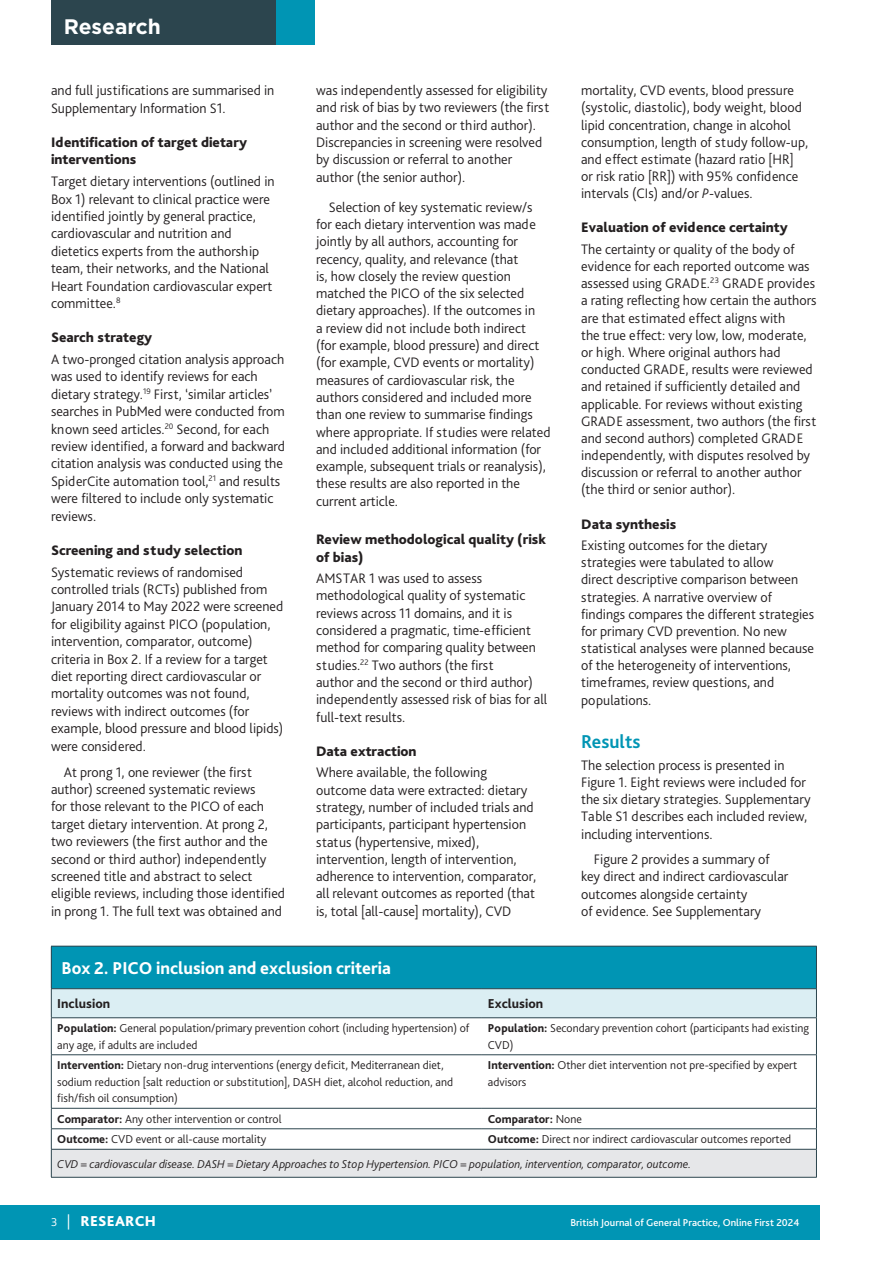
<style>
.page{position:relative;width:893px;height:1263px;background:#fff}
.page>*{position:absolute;margin:0;border:0;box-sizing:border-box;transform-origin:0 0}
.t1{font:700 21px "Gotham";color:#fff}
.t2{font:700 19.5px "Bliss Pro";color:#0095b4}
.t3{font:800 18px "Bliss Pro";color:#fff}
.t4{font:800 15px "Bliss Pro";letter-spacing:.015em;color:#fff}
.t5{font:300 14.4px/17.2px "Bliss Pro";color:#231f20}
.t6{font:800 14.4px/17.4px "Bliss Pro";color:#231f20}
.t7{font:800 13.5px "Bliss Pro";color:#231f20}
.t8{font:300 12px/16.5px "Bliss Pro";color:#231f20}
.t9{font:italic 300 12px/24.3px "Bliss Pro";color:#231f20}
.t10{font:800 12px "Bliss Pro";color:#231f20}
.t11{font:500 10.5px "Bliss Pro";color:#fff}
.s1{font-style:italic}
.s2{font-weight:800}
.s3{font-weight:300}
.s4{font-weight:800;font-style:normal}
.s5{font-style:normal}
.s6{font-weight:300;font-size:12px}
</style>
<div class="page">
<div style="left:51px;top:0;width:225px;height:45px;background:#2c454e"></div>
<div style="left:276px;top:0;width:39px;height:45px;background:#0095b4"></div>
<div style="left:0;top:1205px;width:819px;height:34px;background:#0095b4"></div>
<div style="left:51px;top:946px;width:765px;height:43px;background:#0095b4"></div>
<div style="left:51px;top:1149px;width:765px;height:28px;background:#e6e7e9"></div>
<hr style="left:51px;top:946px;width:431px;height:1px;background:#2c454e">
<hr style="left:51px;top:946px;width:1px;height:42px;background:#2c454e">
<hr style="left:482px;top:946px;width:335px;height:1px;background:#2c454e">
<hr style="left:816px;top:946px;width:1px;height:42px;background:#2c454e">
<div style="left:51px;top:989px;width:766px;height:28px;background:#dbeef3"></div>
<hr style="left:51px;top:1018px;width:1px;height:36px;background:#2c454e">
<hr style="left:816px;top:1018px;width:1px;height:36px;background:#2c454e">
<hr style="left:51px;top:1055px;width:1px;height:53px;background:#2c454e">
<hr style="left:816px;top:1055px;width:1px;height:53px;background:#2c454e">
<svg style="left:51px;top:1109px;width:1px;height:68px"></svg>
<svg style="left:816px;top:1109px;width:1px;height:68px"></svg>
<hr style="left:51px;top:1177px;width:431px;height:1px;background:#2c454e">
<hr style="left:482px;top:1177px;width:335px;height:1px;background:#2c454e">
<hr style="left:51px;top:988px;width:431px;height:1px;background:#2c454e">
<hr style="left:482px;top:988px;width:335px;height:1px;background:#2c454e">
<hr style="left:51px;top:1017px;width:431px;height:1px;background:#2c454e">
<hr style="left:482px;top:1017px;width:335px;height:1px;background:#2c454e">
<hr style="left:51px;top:1054px;width:431px;height:1px;background:#2c454e">
<hr style="left:482px;top:1054px;width:335px;height:1px;background:#2c454e">
<hr style="left:51px;top:1108px;width:431px;height:1px;background:#2c454e">
<hr style="left:482px;top:1108px;width:335px;height:1px;background:#2c454e">
<hr style="left:51px;top:1128px;width:431px;height:1px;background:#2c454e">
<hr style="left:482px;top:1128px;width:335px;height:1px;background:#2c454e">
<hr style="left:51px;top:1149px;width:431px;height:1px;background:#2c454e">
<hr style="left:482px;top:1149px;width:335px;height:1px;background:#2c454e">
<h1 class="t1" style="left:64px;top:13px;width:99px">Research</h1>
<p class="t5" style="left:51px;top:81px;width:225px">and full justifications are summarised in<br>Supplementary Information S1.</p>
<p class="t6" style="left:51px;top:133px;width:197px">Identification of target dietary interventions</p>
<p class="t5" style="left:51px;top:172px;width:225px">Target dietary interventions (outlined in Box 1) relevant to clinical practice were identified jointly by general practice, cardiovascular and nutrition and dietetics experts from the authorship team, their networks, and the National Heart Foundation cardiovascular expert committee.<sup>8</sup></p>
<p class="t6" style="left:51px;top:328px;width:103px">Search strategy</p>
<p class="t5" style="left:51px;top:350px;width:236px">A two-pronged citation analysis approach was used to identify reviews for each dietary strategy.<sup>19</sup> First, ‘similar articles’ searches in PubMed were conducted from known seed articles.<sup>20</sup> Second, for each review identified, a forward and backward citation analysis was conducted using the SpiderCite automation tool,<sup>21</sup> and results were filtered to include only systematic reviews.</p>
<p class="t6" style="left:51px;top:541px;width:193px">Screening and study selection</p>
<p class="t5" style="left:51px;top:563px;width:234px">Systematic reviews of randomised controlled trials (RCTs) published from January 2014 to May 2022 were screened for eligibility against PICO (population, intervention, comparator, outcome) criteria in Box 2. If a review for a target diet reporting direct cardiovascular or mortality outcomes was not found, reviews with indirect outcomes (for example, blood pressure and blood lipids) were considered.</p>
<p class="t5" style="left:51px;top:763px;width:236px;text-indent:13px">At prong 1, one reviewer (the first author) screened systematic reviews<br>for those relevant to the PICO of each target dietary intervention. At prong 2, two reviewers (the first author and the second or third author) independently screened title and abstract to select eligible reviews, including those identified in prong 1. The full text was obtained and</p>
<p class="t5" style="left:316px;top:81px;width:235px">was independently assessed for eligibility and risk of bias by two reviewers (the first author and the second or third author).<br>Discrepancies in screening were resolved by discussion or referral to another author (the senior author).</p>
<p class="t5" style="left:316px;top:198px;width:236px;text-indent:13px">Selection of key systematic review/s for each dietary intervention was made jointly by all authors, accounting for recency, quality, and relevance (that<br>is, how closely the review question matched the PICO of the six selected dietary approaches). If the outcomes in<br>a review did not include both indirect<br>(for example, blood pressure) and direct (for example, CVD events or mortality) measures of cardiovascular risk, the authors considered and included more than one review to summarise findings where appropriate. If studies were related and included additional information (for example, subsequent trials or reanalysis), these results are also reported in the current article.</p>
<p class="t6" style="left:316px;top:531px;width:231px">Review methodological quality (risk of bias)</p>
<p class="t5" style="left:316px;top:569px;width:233px">AMSTAR 1 was used to assess methodological quality of systematic reviews across 11 domains, and it is considered a pragmatic, time-efficient method for comparing quality between studies.<sup>22</sup> Two authors (the first<br>author and the second or third author) independently assessed risk of bias for all full-text results.</p>
<p class="t6" style="left:316px;top:742px;width:102px">Data extraction</p>
<p class="t5" style="left:316px;top:764px;width:222px">Where available, the following outcome data were extracted: dietary strategy, number of included trials and participants, participant hypertension status (hypertensive, mixed), intervention, length of intervention, adherence to intervention, comparator, all relevant outcomes as reported (that is, total [all-cause] mortality), CVD</p>
<p class="t5" style="left:581px;top:82px;width:229px">mortality, CVD events, blood pressure (systolic, diastolic), body weight, blood lipid concentration, change in alcohol consumption, length of study follow-up, and effect estimate (hazard ratio [HR] or risk ratio [RR]) with 95% confidence intervals (CIs) and/or <span class="s1">P</span>-values.</p>
<p class="t6" style="left:581px;top:219px;width:208px">Evaluation of evidence certainty</p>
<p class="t5" style="left:581px;top:240px;width:237px">The certainty or quality of the body of evidence for each reported outcome was assessed using GRADE.<sup>23</sup> GRADE provides a rating reflecting how certain the authors are that estimated effect aligns with<br>the true effect: very low, low, moderate, or high. Where original authors had conducted GRADE, results were reviewed and retained if sufficiently detailed and applicable. For reviews without existing GRADE assessment, two authors (the first and second authors) completed GRADE independently, with disputes resolved by discussion or referral to another author (the third or senior author).</p>
<p class="t6" style="left:581px;top:515px;width:96px">Data synthesis</p>
<p class="t5" style="left:581px;top:536px;width:235px">Existing outcomes for the dietary strategies were tabulated to allow<br>direct descriptive comparison between strategies. A narrative overview of findings compares the different strategies for primary CVD prevention. No new statistical analyses were planned because of the heterogeneity of interventions, timeframes, review questions, and populations.</p>
<h2 class="t2" style="left:581px;top:730px;width:61px">Results</h2>
<p class="t5" style="left:581px;top:756px;width:231px">The selection process is presented in Figure 1. Eight reviews were included for the six dietary strategies. Supplementary Table S1 describes each included review, including interventions.</p>
<p class="t5" style="left:581px;top:850px;width:209px;text-indent:13px">Figure 2 provides a summary of key direct and indirect cardiovascular outcomes alongside certainty<br>of evidence. See Supplementary</p>
<p class="t3" style="left:62px;top:957px;width:331px">Box 2. PICO inclusion and exclusion criteria</p>
<p class="t7" style="left:57px;top:995px;width:54px">Inclusion</p>
<p class="t7" style="left:488px;top:995px;width:57px">Exclusion</p>
<p class="t8" style="left:57px;top:1020px;width:414px"><span class="s2">Population:</span> General population/primary prevention cohort (including hypertension) of any age, if adults are included</p>
<p class="t8" style="left:488px;top:1020px;width:323px"><span class="s2">Population:</span> Secondary prevention cohort (participants had existing<br>CVD)</p>
<p class="t8" style="left:57px;top:1057px;width:397px"><span class="s2">Intervention:</span> Dietary non-drug interventions (energy deficit, Mediterranean diet, sodium reduction [salt reduction or substitution], DASH diet, alcohol reduction, and fish/fish oil consumption)</p>
<p class="t8" style="left:488px;top:1057px;width:311px"><span class="s2">Intervention:</span> Other diet intervention not pre-specified by expert advisors</p>
<p class="t8" style="left:57px;top:1110px;width:226px"><span class="s2">Comparator:</span> Any other intervention or control</p>
<p class="t10" style="left:488px;top:1111px;width:95px">Comparator: <span class="s3">None</span></p>
<p class="t8" style="left:57px;top:1131px;width:211px"><span class="s2">Outcome:</span> CVD event or all-cause mortality</p>
<p class="t9" style="left:57px;top:1127px;width:735px;text-indent:431px"><span class="s4">Outcome:</span> <span class="s5">Direct nor indirect cardiovascular outcomes reported<br></span>CVD = cardiovascular disease. DASH = Dietary Approaches to Stop Hypertension. PICO = population, intervention, comparator, outcome.</p>
<p class="t4" style="left:51px;top:1211px;width:106px"><span class="s6">3</span> <span class="s3">|</span> RESEARCH</p>
<p class="t11" style="left:570px;top:1216px;width:230px">British Journal of General Practice, Online First 2024</p>
</div>
